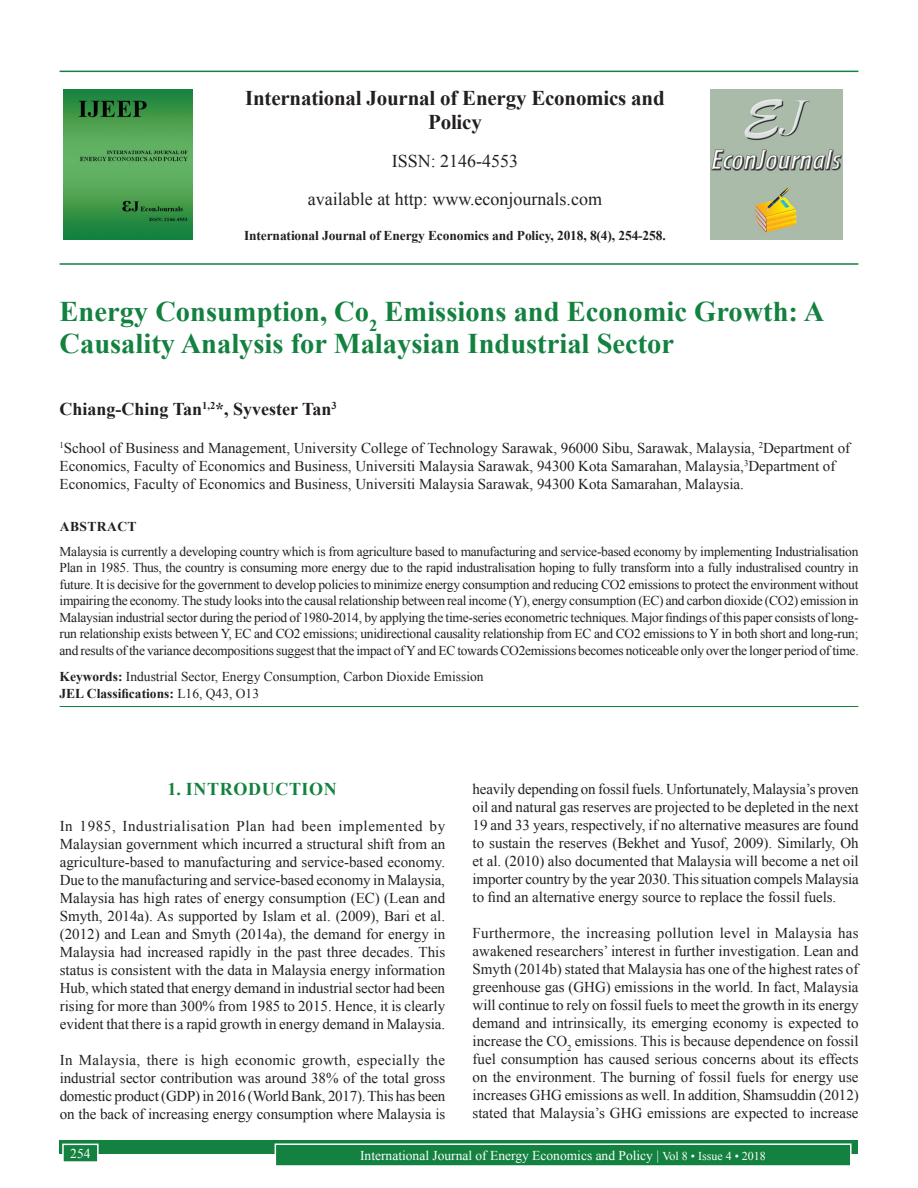
<style>
.page{position:relative;width:918px;height:1188px;background:#fff}
.page>*{position:absolute;margin:0;border:0;box-sizing:border-box;transform-origin:0 0}
.AT{font:700 28.5px/31.5px "Times New Roman";color:#13813f}
.Issue_details{font:700 21px/24px "Times New Roman";letter-spacing:-.01em;color:#231f20;text-align:center}
.Issue_details-2{font:18px "Times New Roman";color:#231f20}
.AU{font:700 18px "Times New Roman";color:#231f20}
.t1{font:700 18px "Times New Roman";letter-spacing:.035em;color:#13813f}
.TX{font:15px/18px "Times New Roman";letter-spacing:-.005em;color:#231f20;text-align:justify}
.AFF{font:15px/18px "Times New Roman";color:#231f20}
.ABS{font:13.5px/16.5px "Times New Roman";letter-spacing:-.02em;color:#231f20;text-align:justify}
.KWD{font:13.5px/16.2px "Times New Roman";color:#231f20}
.Folio{font:13.5px "Times New Roman";color:#fff}
.Issue_details-3{font:700 13.5px "Times New Roman";letter-spacing:-.01em;color:#231f20}
.ABSH{font:700 13.5px "Times New Roman";letter-spacing:.035em;color:#231f20}
.s1{font-weight:700}
.s2{font-size:12px}
</style>
<div class="page">
<div style="left:60px;top:1140px;width:798px;height:13px;background:#13813f"></div>
<div style="left:275px;top:1144px;width:576px;height:22px;background:#13813f"></div>
<div style="left:275px;top:1143px;width:577px;height:24px;border:2px solid #fff"></div>
<div style="left:63px;top:1144px;width:35px;height:18px;background:#13813f"></div>
<div style="left:62px;top:1144px;width:37px;height:19px;border:2px solid #fff"></div>
<hr style="left:60px;top:71px;width:798px;height:1px;background:#13813f">
<hr style="left:60px;top:263px;width:798px;height:2px;background:#13813f">
<img style="left:64px;top:89px;width:129px;height:151px">
<img style="left:711px;top:89px;width:132px;height:150px">
<hr style="left:60px;top:706px;width:798px;height:1px;background:#13813f">
<p class="Issue_details" style="left:245px;top:85px;width:421px">International Journal of Energy Economics and<br>Policy</p>
<p class="Issue_details-2" style="left:392px;top:148px;width:128px">ISSN: 2146-4553</p>
<p class="Issue_details-2" style="left:308px;top:186px;width:296px">available at http: www.econjournals.com</p>
<p class="Issue_details-3" style="left:244px;top:226px;width:423px">International Journal of Energy Economics and Policy, 2018, 8(4), 254-258.</p>
<p class="AT" style="left:60px;top:295px;width:766px">Energy Consumption, Co<sub>2</sub> Emissions and Economic Growth: A<br>Causality Analysis for Malaysian Industrial Sector</p>
<p class="AU" style="left:60px;top:396px;width:279px">Chiang-Ching Tan<sup>1,2</sup>*, Syvester Tan<sup>3</sup></p>
<p class="AFF" style="left:60px;top:438px;width:792px"><sup>1</sup>School of Business and Management, University College of Technology Sarawak, 96000 Sibu, Sarawak, Malaysia, <sup>2</sup>Department of<br>Economics, Faculty of Economics and Business, Universiti Malaysia Sarawak, 94300 Kota Samarahan, Malaysia,<sup>3</sup>Department of<br>Economics, Faculty of Economics and Business, Universiti Malaysia Sarawak, 94300 Kota Samarahan, Malaysia.</p>
<p class="ABSH" style="left:60px;top:516px;width:78px">ABSTRACT</p>
<p class="ABS" style="left:60px;top:543px;width:801px">Malaysia is currently a developing country which is from agriculture based to manufacturing and service-based economy by implementing Industrialisation Plan in 1985. Thus, the country is consuming more energy due to the rapid industralisation hoping to fully transform into a fully industralised country in future. It is decisive for the government to develop policies to minimize energy consumption and reducing CO2 emissions to protect the environment without impairing the economy. The study looks into the causal relationship between real income (Y), energy consumption (EC) and carbon dioxide (CO2) emission in Malaysian industrial sector during the period of 1980-2014, by applying the time-series econometric techniques. Major findings of this paper consists of long&shy;run relationship exists between Y, EC and CO2 emissions; unidirectional causality relationship from EC and CO2 emissions to Y in both short and long-run; and results of the variance decompositions suggest that the impact of Y and EC towards CO2emissions becomes noticeable only over the longer period of time.</p>
<p class="KWD" style="left:60px;top:668px;width:426px"><span class="s1">Keywords:</span> Industrial Sector, Energy Consumption, Carbon Dioxide Emission<br><span class="s1">JEL Classifications:</span> L16, Q43, O13</p>
<h1 class="t1" style="left:168px;top:776px;width:171px">1. INTRODUCTION</h1>
<p class="TX" style="left:60px;top:817px;width:387px">In 1985, Industrialisation Plan had been implemented by Malaysian government which incurred a structural shift from an agriculture-based to manufacturing and service-based economy.<br>Due to the manufacturing and service-based economy in Malaysia, Malaysia has high rates of energy consumption (EC) (Lean and Smyth, 2014a). As supported by Islam et al. (2009), Bari et al. (2012) and Lean and Smyth (2014a), the demand for energy in Malaysia had increased rapidly in the past three decades. This status is consistent with the data in Malaysia energy information Hub, which stated that energy demand in industrial sector had been rising for more than 300% from 1985 to 2015. Hence, it is clearly evident that there is a rapid growth in energy demand in Malaysia.</p>
<p class="TX" style="left:60px;top:1051px;width:387px">In Malaysia, there is high economic growth, especially the industrial sector contribution was around 38% of the total gross domestic product (GDP) in 2016 (World Bank, 2017). This has been on the back of increasing energy consumption where Malaysia is</p>
<p class="TX" style="left:473px;top:779px;width:388px">heavily depending on fossil fuels. Unfortunately, Malaysia’s proven oil and natural gas reserves are projected to be depleted in the next 19 and 33 years, respectively, if no alternative measures are found to sustain the reserves (Bekhet and Yusof, 2009). Similarly, Oh et al. (2010) also documented that Malaysia will become a net oil importer country by the year 2030. This situation compels Malaysia to find an alternative energy source to replace the fossil fuels.</p>
<p class="TX" style="left:473px;top:923px;width:388px">Furthermore, the increasing pollution level in Malaysia has awakened researchers’ interest in further investigation. Lean and Smyth (2014b) stated that Malaysia has one of the highest rates of greenhouse gas (GHG) emissions in the world. In fact, Malaysia will continue to rely on fossil fuels to meet the growth in its energy demand and intrinsically, its emerging economy is expected to increase the CO<sub>2</sub> emissions. This is because dependence on fossil fuel consumption has caused serious concerns about its effects on the environment. The burning of fossil fuels for energy use increases GHG emissions as well. In addition, Shamsuddin (2012) stated that Malaysia’s GHG emissions are expected to increase</p>
<p class="Folio" style="left:70px;top:1144px;width:22px">254</p>
<p class="Folio" style="left:360px;top:1146px;width:407px">International Journal of Energy Economics and Policy | <span class="s2">Vol 8 • Issue 4 • 2018</span></p>
</div>
